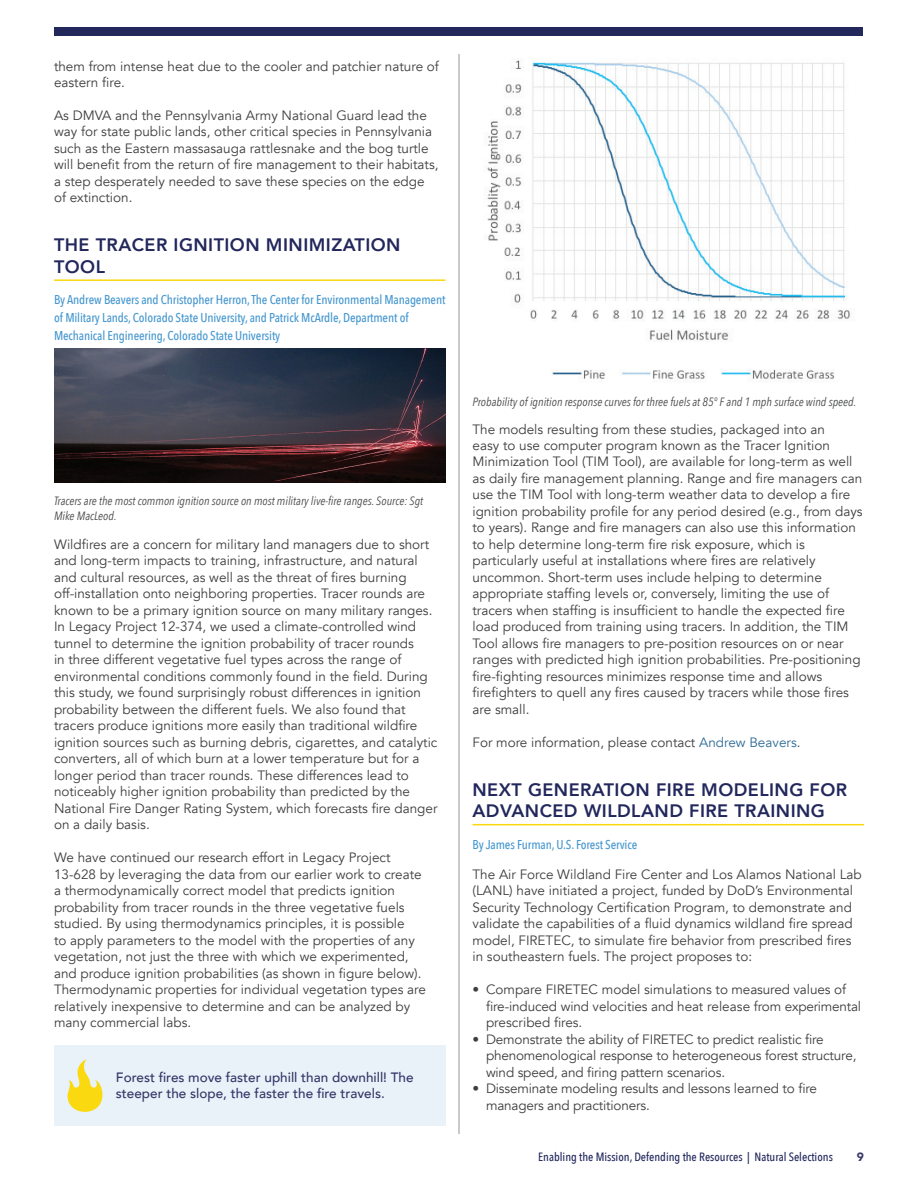
<style>
.page{position:relative;width:918px;height:1188px;background:#fff}
.page>*{position:absolute;margin:0;border:0;box-sizing:border-box;transform-origin:0 0}
.t1{font:800 18px/21.6px "Avenir";letter-spacing:.025em;color:#22275c}
.t2{font:13.5px/16.5px "Avenir";color:#3e3e3f}
.t3{font:500 13.5px/16.2px "Avenir";color:#333566}
.t4{font:500 12.75px/18px "Avenir Next Condensed";letter-spacing:-.01em;color:#4597d0}
.t5{font:italic 12px/15px "Avenir Next Condensed";color:#4b4c4d}
.t6{font:500 12px "Avenir Next Condensed";color:#22275c}
.t7{font:900 12px "Avenir";color:#3b3c6b}
.s1{color:#2e6b95}
</style>
<div class="page">
<div style="left:54px;top:27px;width:808px;height:9px;background:#22275c"></div>
<hr style="left:54px;top:279px;width:392px;height:2px;background:#fad910">
<img style="left:54px;top:349px;width:392px;height:134px">
<div style="left:54px;top:1046px;width:392px;height:80px;background:#eaf2f9"></div>
<svg style="left:68px;top:1059px;width:35px;height:53px"></svg>
<hr style="left:472px;top:824px;width:392px;height:1px;background:#fad910">
<img style="left:487px;top:60px;width:364px;height:322px">
<hr style="left:459px;top:54px;width:1px;height:1080px;background:#939598">
<p class="t2" style="left:54px;top:58px;width:386px">them from intense heat due to the cooler and patchier nature of eastern fire.</p>
<p class="t2" style="left:54px;top:107px;width:386px">As DMVA and the Pennsylvania Army National Guard lead the way for state public lands, other critical species in Pennsylvania such as the Eastern massasauga rattlesnake and the bog turtle will benefit from the return of fire management to their habitats, a step desperately needed to save these species on the edge of extinction.</p>
<h1 class="t1" style="left:54px;top:234px;width:348px">THE TRACER IGNITION MINIMIZATION<br>TOOL</h1>
<p class="t4" style="left:54px;top:291px;width:393px">By Andrew Beavers and Christopher Herron, The Center for Environmental Management of Military Lands, Colorado State University, and Patrick McArdle, Department of<br>Mechanical Engineering, Colorado State University</p>
<p class="t5" style="left:54px;top:493px;width:371px">Tracers are the most common ignition source on most military live-fire ranges. Source: Sgt<br>Mike MacLeod.</p>
<p class="t2" style="left:54px;top:536px;width:385px">Wildfires are a concern for military land managers due to short and long-term impacts to training, infrastructure, and natural and cultural resources, as well as the threat of fires burning off-installation onto neighboring properties. Tracer rounds are known to be a primary ignition source on many military ranges.<br>In Legacy Project 12-374, we used a climate-controlled wind tunnel to determine the ignition probability of tracer rounds<br>in three different vegetative fuel types across the range of environmental conditions commonly found in the field. During this study, we found surprisingly robust differences in ignition probability between the different fuels. We also found that tracers produce ignitions more easily than traditional wildfire ignition sources such as burning debris, cigarettes, and catalytic converters, all of which burn at a lower temperature but for a longer period than tracer rounds. These differences lead to noticeably higher ignition probability than predicted by the National Fire Danger Rating System, which forecasts fire danger on a daily basis.</p>
<p class="t2" style="left:54px;top:850px;width:373px">We have continued our research effort in Legacy Project 13-628 by leveraging the data from our earlier work to create a thermodynamically correct model that predicts ignition probability from tracer rounds in the three vegetative fuels studied. By using thermodynamics principles, it is possible<br>to apply parameters to the model with the properties of any vegetation, not just the three with which we experimented, and produce ignition probabilities (as shown in figure below).<br>Thermodynamic properties for individual vegetation types are relatively inexpensive to determine and can be analyzed by many commercial labs.</p>
<p class="t3" style="left:116px;top:1068px;width:299px">Forest fires move faster uphill than downhill! The steeper the slope, the faster the fire travels.</p>
<p class="t5" style="left:472px;top:394px;width:385px">Probability of ignition response curves for three fuels at 85° F and 1 mph surface wind speed.</p>
<p class="t2" style="left:472px;top:421px;width:392px">The models resulting from these studies, packaged into an<br>easy to use computer program known as the Tracer Ignition Minimization Tool (TIM Tool), are available for long-term as well as daily fire management planning. Range and fire managers can use the TIM Tool with long-term weather data to develop a fire ignition probability profile for any period desired (e.g., from days to years). Range and fire managers can also use this information to help determine long-term fire risk exposure, which is particularly useful at installations where fires are relatively uncommon. Short-term uses include helping to determine appropriate staffing levels or, conversely, limiting the use of tracers when staffing is insufficient to handle the expected fire load produced from training using tracers. In addition, the TIM Tool allows fire managers to pre-position resources on or near ranges with predicted high ignition probabilities. Pre-positioning fire-fighting resources minimizes response time and allows firefighters to quell any fires caused by tracers while those fires are small.</p>
<p class="t2" style="left:472px;top:734px;width:330px">For more information, please contact <span class="s1">Andrew Beavers</span>.</p>
<h1 class="t1" style="left:472px;top:779px;width:376px">NEXT GENERATION FIRE MODELING FOR<br>ADVANCED WILDLAND FIRE TRAINING</h1>
<p class="t4" style="left:472px;top:835px;width:166px">By James Furman, U.S. Forest Service</p>
<p class="t2" style="left:472px;top:866px;width:391px">The Air Force Wildland Fire Center and Los Alamos National Lab (LANL) have initiated a project, funded by DoD’s Environmental Security Technology Certification Program, to demonstrate and validate the capabilities of a fluid dynamics wildland fire spread model, FIRETEC, to simulate fire behavior from prescribed fires in southeastern fuels. The project proposes to:</p>
<p class="t2" style="left:486px;top:982px;width:377px;text-indent:-14px">• Compare FIRETEC model simulations to measured values of fire-induced wind velocities and heat release from experimental prescribed fires.</p>
<p class="t2" style="left:486px;top:1031px;width:372px;text-indent:-14px">• Demonstrate the ability of FIRETEC to predict realistic fire phenomenological response to heterogeneous forest structure, wind speed, and firing pattern scenarios.</p>
<p class="t2" style="left:486px;top:1081px;width:333px;text-indent:-14px">• Disseminate modeling results and lessons learned to fire managers and practitioners.</p>
<p class="t6" style="left:538px;top:1150px;width:296px">Enabling the Mission, Defending the Resources | Natural Selections</p>
<p class="t7" style="left:857px;top:1147px;width:9px">9</p>
</div>
